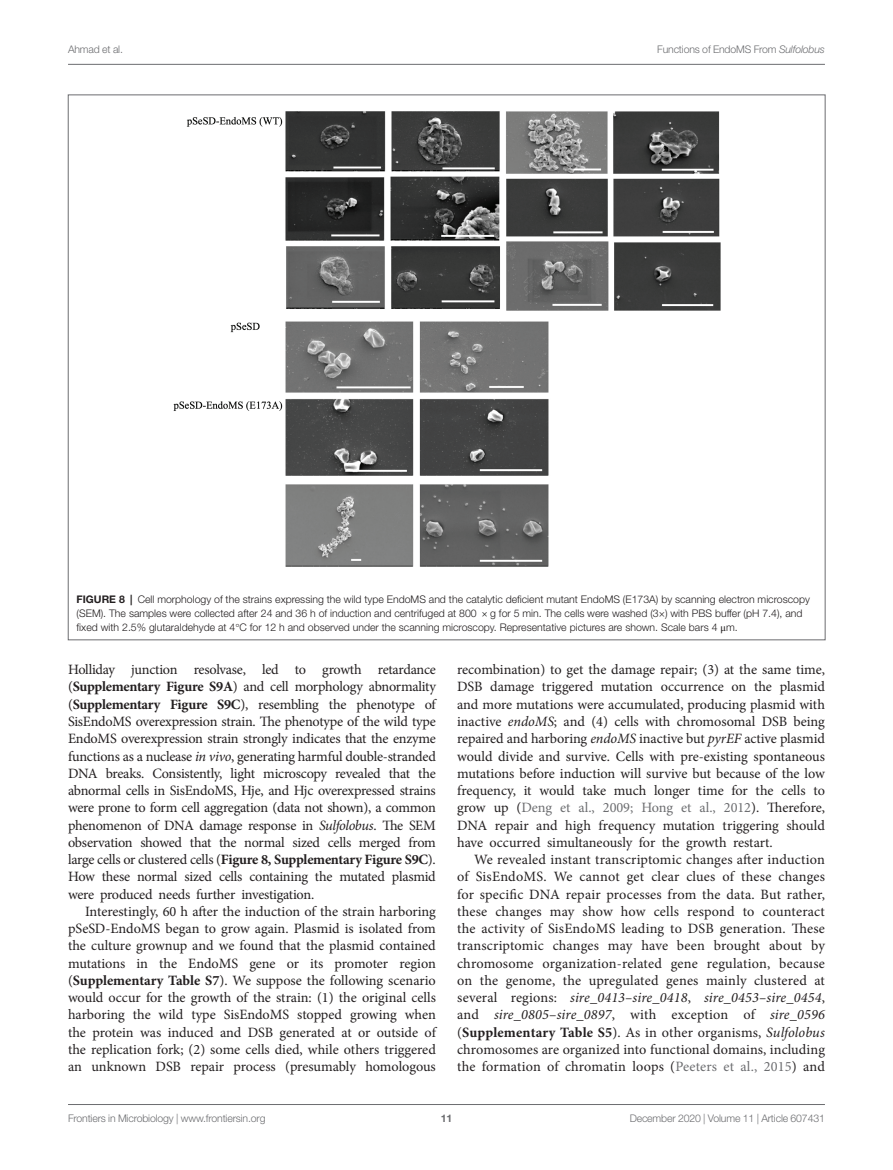
<style>
.page{position:relative;width:893px;height:1170px;background:#fff}
.page>*{position:absolute;margin:0;border:0;box-sizing:border-box;transform-origin:0 0}
.TEXT{font:14.25px/17.2px "Minion Pro";letter-spacing:-.005em;color:#231f20;text-align:justify}
.FIG_LEG{font:300 10.5px/14.2px "Helvetica Neue LT Std";color:#231f20}
.t1{font:300 10.5px "Helvetica Neue LT Std";letter-spacing:-.015em;color:#6c6d70}
.t2{font:700 10.5px "Helvetica Neue LT Std";color:#6c6d70}
.s1{font-style:italic}
.s2{font-weight:700}
.s3{font-family:"STIX General";font-weight:400}
.s4{color:#6c6d70}
</style>
<div class="page">
<hr style="left:68px;top:64px;width:757px;height:1px;background:#6c6d70">
<hr style="left:68px;top:1104px;width:757px;height:1px;background:#6c6d70">
<img style="left:173px;top:111px;width:548px;height:456px">
<p class="t1" style="left:68px;top:42px;width:56px">Ahmad et al.</p>
<p class="t1" style="left:657px;top:42px;width:169px">Functions of EndoMS From <span class="s1">Sulfolobus</span></p>
<p class="FIG_LEG" style="left:77px;top:591px;width:735px"><span class="s2">FIGURE 8 |</span> Cell morphology of the strains expressing the wild type EndoMS and the catalytic deficient mutant EndoMS (E173A) by scanning electron microscopy (SEM). The samples were collected after 24 and 36 h of induction and centrifuged at 800</p>
<p class="FIG_LEG" style="left:77px;top:606px;width:727px;text-indent:414px">g for 5 min. The cells were washed (3×) with PBS buffer (pH 7.4), and fixed with 2.5% glutaraldehyde at 4<span class="s3">°</span>C for 12 h and observed under the scanning microscopy. Representative pictures are shown. Scale bars 4 <span class="s3">μ</span>m.</p>
<p class="TEXT" style="left:68px;top:661px;width:369px">Holliday junction resolvase, led to growth retardance (<span class="s2">Supplementary Figure S9A</span>) and cell morphology abnormality (<span class="s2">Supplementary Figure S9C</span>), resembling the phenotype of SisEndoMS overexpression strain. The phenotype of the wild type EndoMS overexpression strain strongly indicates that the enzyme functions as a nuclease <span class="s1">in vivo</span>, generating harmful double-stranded DNA breaks. Consistently, light microscopy revealed that the abnormal cells in SisEndoMS, Hje, and Hjc overexpressed strains were prone to form cell aggregation (data not shown), a common phenomenon of DNA damage response in <span class="s1">Sulfolobus</span>. The SEM observation showed that the normal sized cells merged from large cells or clustered cells (<span class="s2">Figure 8, Supplementary Figure S9C</span>).<br>How these normal sized cells containing the mutated plasmid were produced needs further investigation.</p>
<p class="TEXT" style="left:68px;top:902px;width:369px;text-indent:17px">Interestingly, 60 h after the induction of the strain harboring pSeSD-EndoMS began to grow again. Plasmid is isolated from the culture grownup and we found that the plasmid contained mutations in the EndoMS gene or its promoter region (<span class="s2">Supplementary Table S7</span>). We suppose the following scenario would occur for the growth of the strain: (1) the original cells harboring the wild type SisEndoMS stopped growing when the protein was induced and DSB generated at or outside of the replication fork; (2) some cells died, while others triggered an unknown DSB repair process (presumably homologous</p>
<p class="TEXT" style="left:457px;top:661px;width:369px">recombination) to get the damage repair; (3) at the same time, DSB damage triggered mutation occurrence on the plasmid and more mutations were accumulated, producing plasmid with inactive <span class="s1">endoMS</span>; and (4) cells with chromosomal DSB being repaired and harboring <span class="s1">endoMS</span> inactive but <span class="s1">pyrEF</span> active plasmid would divide and survive. Cells with pre-existing spontaneous mutations before induction will survive but because of the low frequency, it would take much longer time for the cells to grow up (<span class="s4">Deng et al., 2009; Hong et al., 2012</span>). Therefore, DNA repair and high frequency mutation triggering should have occurred simultaneously for the growth restart.</p>
<p class="TEXT" style="left:457px;top:850px;width:369px;text-indent:17px">We revealed instant transcriptomic changes after induction of SisEndoMS. We cannot get clear clues of these changes for specific DNA repair processes from the data. But rather, these changes may show how cells respond to counteract the activity of SisEndoMS leading to DSB generation. These transcriptomic changes may have been brought about by chromosome organization-related gene regulation, because on the genome, the upregulated genes mainly clustered at several regions: <span class="s1">sire_0413–sire_0418</span>, <span class="s1">sire_0453–sire_0454</span>, and <span class="s1">sire_0805</span>–<span class="s1">sire_0897</span>, with exception of <span class="s1">sire_0596 </span>(<span class="s2">Supplementary Table S5</span>). As in other organisms, <span class="s1">Sulfolobus </span>chromosomes are organized into functional domains, including the formation of chromatin loops (<span class="s4">Peeters et al., 2015</span>) and</p>
<p class="t1" style="left:68px;top:1111px;width:199px">Frontiers in Microbiology | www.frontiersin.org</p>
<p class="t2" style="left:441px;top:1111px;width:13px">11</p>
<p class="t1" style="left:630px;top:1111px;width:197px">December 2020 | Volume 11 | Article 607431</p>
</div>
